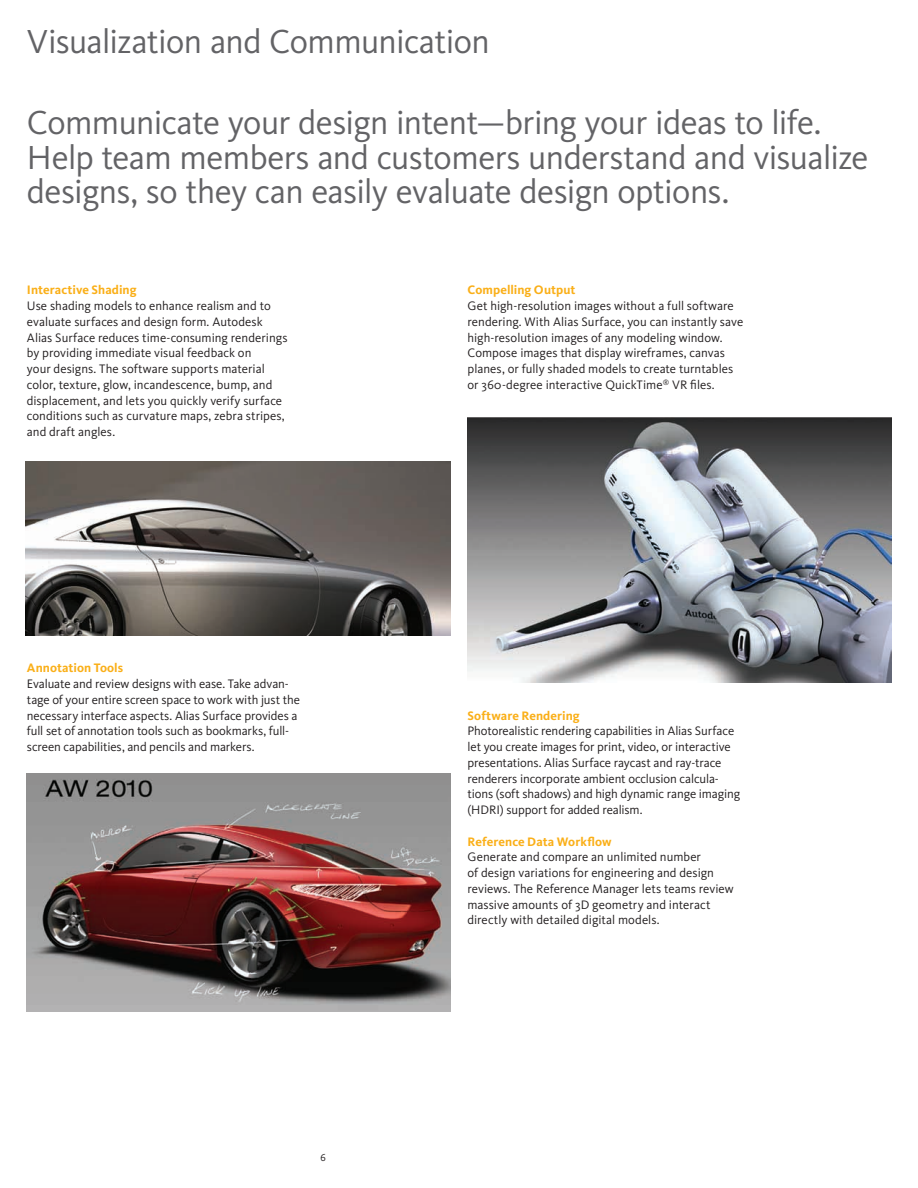
<style>
.page{position:relative;width:918px;height:1188px;background:#fff}
.page>*{position:absolute;margin:0;border:0;box-sizing:border-box;transform-origin:0 0}
.t1{font:34.5px/34.5px "Kievit Pro";letter-spacing:-.02em;color:#636366}
.t2{font:12.75px/15.8px "Kievit Pro";color:#231f20}
.t3{font:10.5px "Kievit Pro";color:#231f20}
.s1{font-weight:700;color:#faaf18}
</style>
<div class="page">
<img style="left:25px;top:462px;width:425px;height:173px">
<img style="left:468px;top:418px;width:423px;height:264px">
<img style="left:27px;top:774px;width:423px;height:237px">
<p class="t1" style="left:27px;top:24px;width:464px">Visualization and Communication</p>
<p class="t1" style="left:27px;top:105px;width:843px">Communicate your design intent—bring your ideas to life.<br>Help team members and customers understand and visualize designs, so they can easily evaluate design options.</p>
<p class="t2" style="left:27px;top:282px;width:262px"><span class="s1">Interactive Shading<br></span>Use shading models to enhance realism and to evaluate surfaces and design form. Autodesk Alias Surface reduces time-consuming renderings by providing immediate visual feedback on<br>your designs. The software supports material color, texture, glow, incandescence, bump, and displacement, and lets you quickly verify surface conditions such as curvature maps, zebra stripes, and draft angles.</p>
<p class="t2" style="left:27px;top:660px;width:275px"><span class="s1">Annotation Tools<br></span>Evaluate and review designs with ease. Take advan&shy;tage of your entire screen space to work with just the necessary interface aspects. Alias Surface provides a full set of annotation tools such as bookmarks, full&shy;screen capabilities, and pencils and markers.</p>
<p class="t3" style="left:321px;top:1151px;width:7px">6</p>
<p class="t2" style="left:468px;top:282px;width:277px"><span class="s1">Compelling Output<br></span>Get high-resolution images without a full software rendering. With Alias Surface, you can instantly save high-resolution images of any modeling window.<br>Compose images that display wireframes, canvas planes, or fully shaded models to create turntables or 360-degree interactive QuickTime<sup>®</sup> VR files.</p>
<p class="t2" style="left:468px;top:707px;width:274px"><span class="s1">Software Rendering<br></span>Photorealistic rendering capabilities in Alias Surface let you create images for print, video, or interactive presentations. Alias Surface raycast and ray-trace renderers incorporate ambient occlusion calcula&shy;tions (soft shadows) and high dynamic range imaging (HDRI) support for added realism.</p>
<p class="t2" style="left:468px;top:833px;width:268px"><span class="s1">Reference Data Workflow<br></span>Generate and compare an unlimited number<br>of design variations for engineering and design reviews. The Reference Manager lets teams review massive amounts of 3D geometry and interact directly with detailed digital models.</p>
</div>
